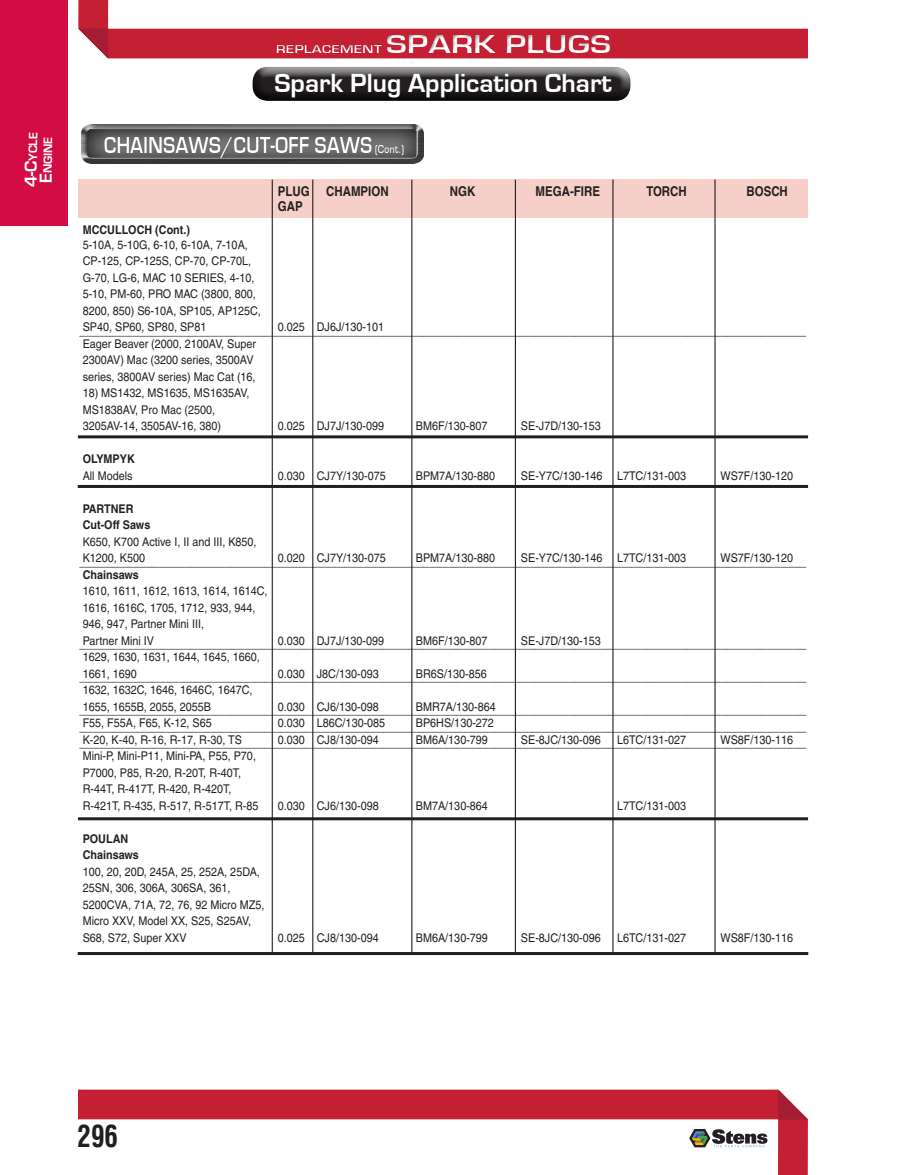
<style>
.page{position:relative;width:905px;height:1175px;background:#fff}
.page>*{position:absolute;margin:0;border:0;box-sizing:border-box;transform-origin:0 0}
.t1{font:700 condensed 30px "Helvetica";color:#231f20;scale:.9 1}
.t2{font:700 27px/39px "Eurostile";color:#fff;text-align:right;scale:1.3 1}
.t3{font:700 24px "Eurostile";color:#fff;scale:.85 1}
.t4{font:700 13.5px "Helvetica";color:#231f20;scale:.85 1}
.t5{font:700 12.6px/15px "Eurostile";color:#fff;text-align:center}
.Headlines{font:12px "Helvetica";color:#231f20;scale:.9 1}
.Headlines-2{font:12px "Helvetica";color:#231f20}
.t6{font:700 12px "Helvetica";color:#231f20;scale:.9 1}
.t7{font:700 12px "Eurostile";color:#fff;scale:1.3 1}
.s1{font-size:18px}
.s2{font-size:12px}
</style>
<div class="page">
<svg style="left:78px;top:0;width:729px;height:58px"></svg>
<div style="left:0;top:0;width:68px;height:225px;background:#d20d44"></div>
<div style="left:272px;top:32px;width:343px;height:26px;background:#c41f32"></div>
<div style="left:271px;top:30px;width:342px;height:26px;background:#231f20;opacity:.75"></div>
<svg style="left:78px;top:1089px;width:729px;height:85px"></svg>
<div style="left:250px;top:66px;width:381px;height:26px;background:#fff;opacity:.75"></div>
<div style="left:250px;top:69px;width:381px;height:34px;background:#231f20;opacity:.75"></div>
<div style="left:78px;top:179px;width:729px;height:39px;background:#f6cfc9"></div>
<hr style="left:272px;top:180px;width:1px;height:773px;background:#231f20">
<hr style="left:312px;top:180px;width:1px;height:773px;background:#231f20">
<hr style="left:411px;top:180px;width:1px;height:773px;background:#231f20">
<hr style="left:515px;top:180px;width:1px;height:773px;background:#231f20">
<hr style="left:612px;top:180px;width:1px;height:773px;background:#231f20">
<hr style="left:714px;top:180px;width:1px;height:774px;background:#231f20">
<hr style="left:78px;top:485px;width:730px;height:3px;background:#231f20">
<hr style="left:78px;top:435px;width:730px;height:3px;background:#231f20">
<hr style="left:78px;top:817px;width:730px;height:3px;background:#231f20">
<hr style="left:78px;top:952px;width:730px;height:3px;background:#231f20">
<img style="left:81px;top:124px;width:342px;height:40px">
<div style="left:100px;top:131px;width:316px;height:29px;background:#fff;opacity:.15"></div>
<p class="t5" style="left:25px;top:187px;width:57px;rotate:-89deg"><span class="s1">4-C</span>ycle<br><span class="s1">E</span>ngine</p>
<h2 class="t2" style="left:274px;top:25px;width:261px">SPARK PLUGS<br>Spark Plug Application Chart</h2>
<p class="t7" style="left:276px;top:42px;width:83px">REPLACEMENT</p>
<h3 class="t3" style="left:104px;top:132px;width:355px">CHAINSAWS/CUT-OFF SAWS <span class="s2">(Cont.)</span></h3>
<p class="t6" style="left:83px;top:222px;width:121px">MCCULLOCH (Cont.)</p>
<p class="t4" style="left:278px;top:183px;width:132px">PLUG CHAMPION</p>
<p class="t4" style="left:450px;top:183px;width:31px">NGK</p>
<p class="t4" style="left:535px;top:183px;width:77px">MEGA-FIRE</p>
<p class="t4" style="left:646px;top:183px;width:49px">TORCH</p>
<p class="t4" style="left:746px;top:183px;width:50px">BOSCH</p>
<p class="t4" style="left:278px;top:198px;width:31px">GAP</p>
<p class="Headlines" style="left:83px;top:237px;width:185px">5-10A, 5-10G, 6-10, 6-10A, 7-10A,</p>
<p class="Headlines" style="left:83px;top:254px;width:189px">CP-125, CP-125S, CP-70, CP-70L,</p>
<p class="Headlines" style="left:83px;top:270px;width:192px">G-70, LG-6, MAC 10 SERIES, 4-10,</p>
<p class="Headlines" style="left:83px;top:287px;width:194px">5-10, PM-60, PRO MAC (3800, 800,</p>
<p class="Headlines" style="left:83px;top:303px;width:199px">8200, 850) S6-10A, SP105, AP125C,</p>
<p class="Headlines" style="left:83px;top:320px;width:139px">SP40, SP60, SP80, SP81</p>
<p class="Headlines" style="left:278px;top:320px;width:120px">0.025 DJ6J/130-101</p>
<p class="Headlines" style="left:83px;top:336px;width:194px">Eager Beaver (2000, 2100AV, Super</p>
<p class="Headlines" style="left:83px;top:353px;width:191px">2300AV) Mac (3200 series, 3500AV</p>
<p class="Headlines" style="left:83px;top:369px;width:194px">series, 3800AV series) Mac Cat (16,</p>
<p class="Headlines" style="left:83px;top:386px;width:187px">18) MS1432, MS1635, MS1635AV,</p>
<p class="Headlines" style="left:83px;top:402px;width:149px">MS1838AV, Pro Mac (2500,</p>
<p class="Headlines" style="left:83px;top:419px;width:155px">3205AV-14, 3505AV-16, 380)</p>
<p class="Headlines" style="left:278px;top:419px;width:120px">0.025 DJ7J/130-099</p>
<p class="Headlines" style="left:416px;top:419px;width:81px">BM6F/130-807</p>
<p class="Headlines" style="left:521px;top:419px;width:90px">SE-J7D/130-153</p>
<p class="t6" style="left:83px;top:451px;width:59px">OLYMPYK</p>
<p class="Headlines" style="left:83px;top:468px;width:57px">All Models</p>
<p class="Headlines" style="left:278px;top:468px;width:122px">0.030 CJ7Y/130-075</p>
<p class="Headlines" style="left:416px;top:468px;width:90px">BPM7A/130-880</p>
<p class="Headlines" style="left:521px;top:468px;width:185px">SE-Y7C/130-146 L7TC/131-003</p>
<p class="Headlines" style="left:720px;top:468px;width:82px">WS7F/130-120</p>
<p class="t6" style="left:83px;top:501px;width:58px">PARTNER</p>
<p class="t6" style="left:83px;top:517px;width:77px">Cut-Off Saws</p>
<p class="Headlines" style="left:83px;top:534px;width:195px">K650, K700 Active I, II and III, K850,</p>
<p class="Headlines" style="left:83px;top:551px;width:71px">K1200, K500</p>
<p class="Headlines" style="left:278px;top:551px;width:122px">0.020 CJ7Y/130-075</p>
<p class="Headlines" style="left:416px;top:551px;width:90px">BPM7A/130-880</p>
<p class="Headlines" style="left:521px;top:551px;width:185px">SE-Y7C/130-146 L7TC/131-003</p>
<p class="Headlines" style="left:720px;top:551px;width:82px">WS7F/130-120</p>
<p class="t6" style="left:83px;top:567px;width:64px">Chainsaws</p>
<p class="Headlines" style="left:83px;top:584px;width:207px">1610, 1611, 1612, 1613, 1614, 1614C,</p>
<p class="Headlines" style="left:83px;top:600px;width:193px">1616, 1616C, 1705, 1712, 933, 944,</p>
<p class="Headlines" style="left:83px;top:617px;width:136px">946, 947, Partner Mini III,</p>
<p class="Headlines" style="left:83px;top:633px;width:81px">Partner Mini IV</p>
<p class="Headlines" style="left:278px;top:633px;width:120px">0.030 DJ7J/130-099</p>
<p class="Headlines" style="left:416px;top:633px;width:81px">BM6F/130-807</p>
<p class="Headlines" style="left:521px;top:633px;width:90px">SE-J7D/130-153</p>
<p class="Headlines" style="left:83px;top:650px;width:198px">1629, 1630, 1631, 1644, 1645, 1660,</p>
<p class="Headlines" style="left:83px;top:666px;width:62px">1661, 1690</p>
<p class="Headlines" style="left:278px;top:666px;width:114px">0.030 J8C/130-093</p>
<p class="Headlines" style="left:416px;top:666px;width:80px">BR6S/130-856</p>
<p class="Headlines" style="left:83px;top:683px;width:190px">1632, 1632C, 1646, 1646C, 1647C,</p>
<p class="Headlines" style="left:83px;top:699px;width:144px">1655, 1655B, 2055, 2055B</p>
<p class="Headlines" style="left:278px;top:699px;width:114px">0.030 CJ6/130-098</p>
<p class="Headlines" style="left:416px;top:699px;width:90px">BMR7A/130-864</p>
<p class="Headlines" style="left:83px;top:716px;width:145px">F55, F55A, F65, K-12, S65</p>
<p class="Headlines" style="left:278px;top:716px;width:121px">0.030 L86C/130-085</p>
<p class="Headlines" style="left:416px;top:716px;width:88px">BP6HS/130-272</p>
<p class="Headlines" style="left:83px;top:732px;width:178px">K-20, K-40, R-16, R-17, R-30, TS</p>
<p class="Headlines" style="left:278px;top:732px;width:114px">0.030 CJ8/130-094</p>
<p class="Headlines" style="left:416px;top:732px;width:82px">BM6A/130-799</p>
<p class="Headlines" style="left:521px;top:732px;width:90px">SE-8JC/130-096</p>
<p class="Headlines" style="left:617px;top:732px;width:78px">L6TC/131-027</p>
<p class="Headlines" style="left:720px;top:732px;width:82px">WS8F/130-116</p>
<p class="Headlines" style="left:83px;top:749px;width:194px">Mini-P, Mini-P11, Mini-PA, P55, P70,</p>
<p class="Headlines" style="left:83px;top:765px;width:177px">P7000, P85, R-20, R-20T, R-40T,</p>
<p class="Headlines" style="left:83px;top:782px;width:167px">R-44T, R-417T, R-420, R-420T,</p>
<p class="Headlines" style="left:83px;top:798px;width:197px">R-421T, R-435, R-517, R-517T, R-85</p>
<p class="Headlines" style="left:278px;top:798px;width:114px">0.030 CJ6/130-098</p>
<p class="Headlines" style="left:416px;top:798px;width:82px">BM7A/130-864</p>
<p class="Headlines" style="left:617px;top:798px;width:78px">L7TC/131-003</p>
<p class="t6" style="left:83px;top:831px;width:52px">POULAN</p>
<p class="t6" style="left:83px;top:847px;width:64px">Chainsaws</p>
<p class="Headlines" style="left:83px;top:864px;width:198px">100, 20, 20D, 245A, 25, 252A, 25DA,</p>
<p class="Headlines" style="left:83px;top:881px;width:166px">25SN, 306, 306A, 306SA, 361,</p>
<p class="Headlines" style="left:83px;top:897px;width:203px">5200CVA, 71A, 72, 76, 92 Micro MZ5,</p>
<p class="Headlines" style="left:83px;top:914px;width:188px">Micro XXV, Model XX, S25, S25AV,</p>
<p class="Headlines" style="left:83px;top:930px;width:117px">S68, S72, Super XXV</p>
<p class="Headlines" style="left:278px;top:930px;width:114px">0.025 CJ8/130-094</p>
<p class="Headlines" style="left:416px;top:930px;width:82px">BM6A/130-799</p>
<p class="Headlines" style="left:521px;top:930px;width:90px">SE-8JC/130-096</p>
<p class="Headlines" style="left:617px;top:930px;width:78px">L6TC/131-027</p>
<p class="Headlines" style="left:720px;top:930px;width:82px">WS8F/130-116</p>
<p class="Headlines-2" style="left:80px;top:323px;width:728px">______________________________________________________________________________________________________________</p>
<p class="Headlines-2" style="left:80px;top:554px;width:728px">______________________________________________________________________________________________________________</p>
<p class="Headlines-2" style="left:80px;top:637px;width:728px">______________________________________________________________________________________________________________</p>
<p class="Headlines-2" style="left:80px;top:670px;width:728px">______________________________________________________________________________________________________________</p>
<p class="Headlines-2" style="left:80px;top:703px;width:728px">______________________________________________________________________________________________________________</p>
<p class="Headlines-2" style="left:80px;top:719px;width:728px">______________________________________________________________________________________________________________</p>
<p class="Headlines-2" style="left:80px;top:736px;width:728px">______________________________________________________________________________________________________________</p>
<h1 class="t1" style="left:77px;top:1117px;width:46px">296</h1>
</div>
